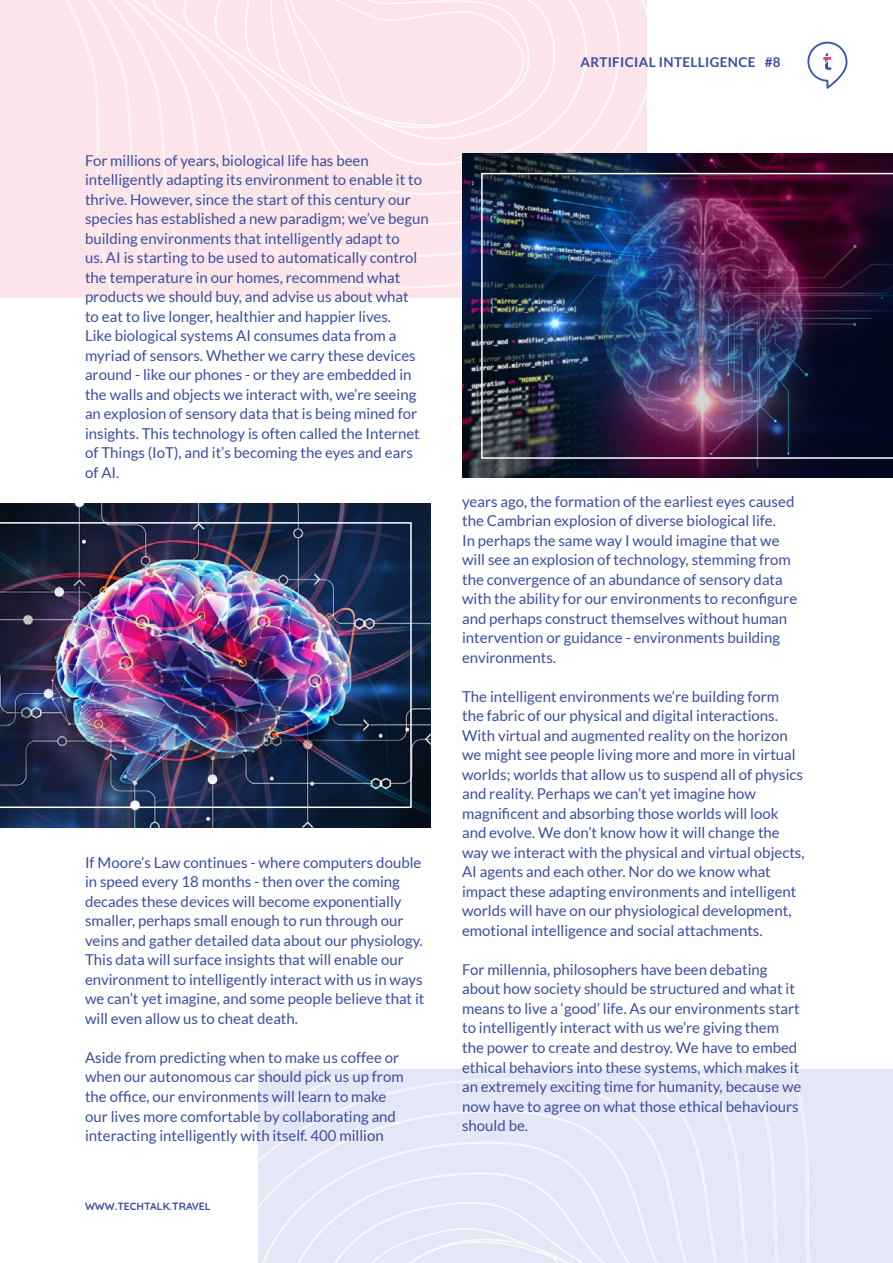
<style>
.page{position:relative;width:893px;height:1263px;background:#fff}
.page>*{position:absolute;margin:0;border:0;box-sizing:border-box;transform-origin:0 0}
.t1{font:15px/19.5px "Lato";color:#3c4d9f}
.t2{font:700 13.5px "Lato";letter-spacing:.025em;color:#3c4d9f}
.t3{font:700 10.5px "Quicksand";color:#3c4d9f}
</style>
<div class="page">
<div style="left:879px;top:1069px;width:14px;height:194px;background:#e4e7f5"></div>
<div style="left:848px;top:1069px;width:31px;height:194px;background:#e4e7f5"></div>
<div style="left:816px;top:1069px;width:32px;height:194px;background:#e4e7f5"></div>
<div style="left:259px;top:1069px;width:557px;height:194px;background:#e4e7f5"></div>
<div style="left:259px;top:1078px;width:526px;height:185px;background:#e4e7f5"></div>
<svg style="left:259px;top:1110px;width:496px;height:153px;background:#e5e8f5"></svg>
<svg style="left:259px;top:1141px;width:465px;height:122px;background:#e5e8f5"></svg>
<svg style="left:280px;top:1172px;width:412px;height:91px;background:#e5e8f5"></svg>
<div style="left:0;top:0;width:26px;height:298px;background:#fce5ea"></div>
<div style="left:26px;top:0;width:32px;height:298px;background:#fce5ea"></div>
<div style="left:58px;top:0;width:31px;height:298px;background:#fce5ea"></div>
<svg style="left:89px;top:0;width:373px;height:298px;background:#fce6ea"></svg>
<svg style="left:120px;top:0;width:342px;height:289px;background:#fce6eb"></svg>
<svg style="left:151px;top:0;width:311px;height:257px;background:#fce6eb"></svg>
<svg style="left:182px;top:0;width:465px;height:226px;background:#fbe6ea"></svg>
<svg style="left:214px;top:0;width:412px;height:195px;background:#fbe5ea"></svg>
<svg style="left:244px;top:0;width:347px;height:171px;background:#fae4e9"></svg>
<svg style="left:267px;top:0;width:292px;height:145px;background:#fce6eb"></svg>
<svg style="left:807px;top:42px;width:41px;height:47px"></svg>
<img style="left:462px;top:154px;width:431px;height:324px">
<img style="left:481px;top:173px;width:412px;height:286px">
<img style="left:0;top:503px;width:431px;height:324px">
<img style="left:0;top:522px;width:412px;height:286px">
<p class="t2" style="left:581px;top:54px;width:202px">ARTIFICIAL INTELLIGENCE #8</p>
<p class="t1" style="left:85px;top:151px;width:345px">For millions of years, biological life has been intelligently adapting its environment to enable it to thrive. However, since the start of this century our species has established a new paradigm; we’ve begun building environments that intelligently adapt to<br>us. AI is starting to be used to automatically control the temperature in our homes, recommend what products we should buy, and advise us about what<br>to eat to live longer, healthier and happier lives.<br>Like biological systems AI consumes data from a myriad of sensors. Whether we carry these devices around - like our phones - or they are embedded in the walls and objects we interact with, we’re seeing an explosion of sensory data that is being mined for insights. This technology is often called the Internet of Things (IoT), and it’s becoming the eyes and ears of AI.</p>
<p class="t1" style="left:85px;top:853px;width:341px">If Moore’s Law continues - where computers double in speed every 18 months - then over the coming decades these devices will become exponentially smaller, perhaps small enough to run through our veins and gather detailed data about our physiology.<br>This data will surface insights that will enable our environment to intelligently interact with us in ways we can’t yet imagine, and some people believe that it will even allow us to cheat death.</p>
<p class="t1" style="left:85px;top:1048px;width:320px">Aside from predicting when to make us coffee or when our autonomous car should pick us up from the office, our environments will learn to make our lives more comfortable by collaborating and interacting intelligently with itself. 400 million</p>
<p class="t3" style="left:85px;top:1197px;width:127px">WWW.TECHTALK.TRAVEL</p>
<p class="t1" style="left:462px;top:492px;width:337px">years ago, the formation of the earliest eyes caused the Cambrian explosion of diverse biological life.<br>In perhaps the same way I would imagine that we will see an explosion of technology, stemming from the convergence of an abundance of sensory data with the ability for our environments to reconfigure and perhaps construct themselves without human intervention or guidance - environments building environments.</p>
<p class="t1" style="left:462px;top:687px;width:344px">The intelligent environments we’re building form the fabric of our physical and digital interactions.<br>With virtual and augmented reality on the horizon we might see people living more and more in virtual worlds; worlds that allow us to suspend all of physics and reality. Perhaps we can’t yet imagine how magnificent and absorbing those worlds will look and evolve. We don’t know how it will change the way we interact with the physical and virtual objects, AI agents and each other. Nor do we know what impact these adapting environments and intelligent worlds will have on our physiological development, emotional intelligence and social attachments.</p>
<p class="t1" style="left:462px;top:960px;width:341px">For millennia, philosophers have been debating about how society should be structured and what it means to live a ‘good’ life. As our environments start to intelligently interact with us we’re giving them the power to create and destroy. We have to embed ethical behaviors into these systems, which makes it an extremely exciting time for humanity, because we now have to agree on what those ethical behaviours should be.</p>
</div>
